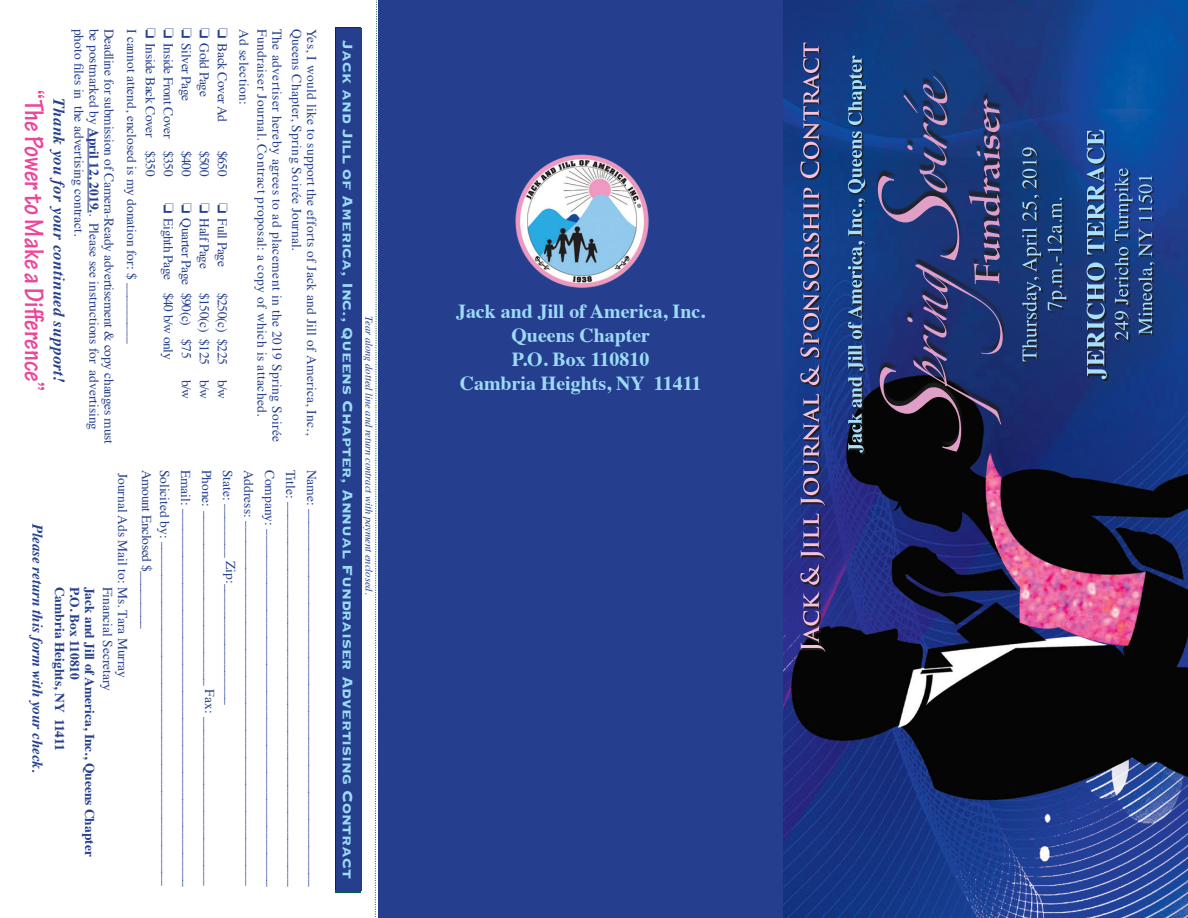
<style>
.page{position:relative;width:1188px;height:918px;background:#fff}
.page>*{position:absolute;margin:0;border:0;box-sizing:border-box;transform-origin:0 0}
.t1{font:700 condensed 28.5px "Tekton Pro";color:#ed4599}
.t2{font:700 19.95px "Times";color:#9cdcf8}
.t3{font:700 18px "Copperplate";letter-spacing:-.01em;color:#9cdcf8}
.t4{font:italic 700 16.5px "Times";letter-spacing:.03em;color:#253f8e}
.t5{font:italic 700 15px "Times";color:#253f8e}
.t6{font:13.5px/21px "Times";color:#253f8e}
.t7{font:13.5px "Times";letter-spacing:-.03em;color:#253f8e}
.t8{font:13.5px "Times";letter-spacing:.03em;color:#253f8e}
.t9{font:13.5px "Times";letter-spacing:.02em;color:#253f8e}
.t10{font:700 13.5px "Times";color:#253f8e}
.t11{font:italic 10.5px "Times";color:#253f8e}
.s1{font-weight:700}
</style>
<div class="page">
<div style="left:378px;top:0;width:423px;height:918px;background:#253f8e"></div>
<svg style="left:374px;top:0;width:3px;height:918px"></svg>
<img style="left:515px;top:154px;width:134px;height:134px">
<img style="left:783px;top:0;width:405px;height:918px">
<svg style="left:802px;top:44px;width:25px;height:609px"></svg>
<svg style="left:800px;top:43px;width:25px;height:608px;background:#444e89"></svg>
<svg style="left:1140px;top:177px;width:16px;height:159px"></svg>
<svg style="left:1138px;top:176px;width:17px;height:159px;background:#37578e"></svg>
<svg style="left:1116px;top:170px;width:18px;height:172px"></svg>
<svg style="left:1115px;top:168px;width:17px;height:172px;background:#37578b"></svg>
<svg style="left:1088px;top:131px;width:20px;height:250px"></svg>
<svg style="left:1087px;top:130px;width:20px;height:249px;background:#4c6e9a"></svg>
<svg style="left:1049px;top:199px;width:19px;height:113px"></svg>
<svg style="left:1048px;top:198px;width:18px;height:113px;background:#2e4e80"></svg>
<div style="left:1023px;top:149px;width:20px;height:214px;background:#173778"></div>
<svg style="left:1022px;top:147px;width:19px;height:214px"></svg>
<svg style="left:849px;top:57px;width:18px;height:397px"></svg>
<svg style="left:848px;top:56px;width:18px;height:397px;background:#3b5e8c"></svg>
<div style="left:876px;top:69px;width:129px;height:380px;background:#231f20;opacity:.9"></div>
<svg style="left:878px;top:76px;width:125px;height:376px;background:#2a386c"></svg>
<div style="left:335px;top:27px;width:25px;height:863px;background:#231f20"></div>
<div style="left:336px;top:28px;width:25px;height:863px;background:#253f8e"></div>
<hr style="left:88px;top:128px;width:1px;height:85px;background:#253f8e">
<p class="t6" style="left:118px;top:29px;width:417px;line-height:15px;rotate:90deg">Deadline for submission of Camera-Ready advertisement &amp; copy changes must be postmarked by <span class="s1">April 12, 2019.</span>. Please see instructions for advertising photo files in the advertising contract.</p>
<p class="t1" style="left:51px;top:90px;width:302px;rotate:90deg">“The Power to Make a Difference”</p>
<p class="t4" style="left:75px;top:98px;width:287px;rotate:90deg">Thank you for your continued support!</p>
<p class="t7" style="left:163px;top:28px;width:150px;rotate:90deg">❏ Inside Back Cover $350</p>
<p class="t7" style="left:181px;top:28px;width:150px;rotate:90deg">❏ Inside Front Cover $350</p>
<p class="t7" style="left:199px;top:28px;width:75px;rotate:90deg">❏ Silver Page</p>
<p class="t7" style="left:217px;top:28px;width:71px;rotate:90deg">❏ Gold Page</p>
<p class="t7" style="left:235px;top:28px;width:96px;rotate:90deg">❏ Back Cover Ad</p>
<p class="t6" style="left:234px;top:151px;width:27px;rotate:90deg">$650</p>
<p class="t6" style="left:143px;top:29px;width:252px;rotate:90deg">I cannot attend, enclosed is my donation for: $</p>
<p class="t8" style="left:257px;top:29px;width:78px;rotate:90deg">Ad selection:</p>
<p class="t8" style="left:275px;top:29px;width:390px;rotate:90deg">Fundraiser Journal. Contract proposal: a copy of which is attached.</p>
<p class="t8" style="left:290px;top:29px;width:415px;rotate:90deg">The advertiser hereby agrees to ad placement in the 2019 Spring Soirée</p>
<p class="t9" style="left:309px;top:29px;width:224px;rotate:90deg">Queens Chapter, Spring Soirée Journal.</p>
<p class="t9" style="left:324px;top:29px;width:408px;rotate:90deg">Yes, I would like to support the efforts of Jack and Jill of America, Inc.,</p>
<p class="t6" style="left:198px;top:151px;width:27px;rotate:90deg">$400</p>
<p class="t6" style="left:216px;top:151px;width:27px;rotate:90deg">$500</p>
<p class="t7" style="left:181px;top:203px;width:158px;rotate:90deg">❏ Eighth Page $40 b/w only</p>
<p class="t7" style="left:199px;top:203px;width:157px;rotate:90deg">❏ Quarter Page $90(c) $75</p>
<p class="t6" style="left:198px;top:380px;width:21px;rotate:90deg">b/w</p>
<p class="t7" style="left:217px;top:203px;width:68px;rotate:90deg">❏ Half Page</p>
<p class="t6" style="left:216px;top:293px;width:108px;rotate:90deg">$150(c) $125 b/w</p>
<p class="t7" style="left:235px;top:203px;width:65px;rotate:90deg">❏ Full Page</p>
<p class="t6" style="left:234px;top:293px;width:108px;rotate:90deg">$250(c) $225 b/w</p>
<p class="t6" style="left:145px;top:283px;width:62px;rotate:90deg">_________</p>
<p class="t5" style="left:52px;top:524px;width:250px;rotate:90deg">Please return this form with your check.</p>
<p class="t6" style="left:134px;top:473px;width:207px;rotate:90deg">Journal Ads Mail to: Ms. Tara Murray</p>
<p class="t10" style="left:73px;top:587px;width:166px;rotate:90deg">Cambria Heights, NY 11411</p>
<p class="t10" style="left:88px;top:587px;width:95px;rotate:90deg">P.O. Box 110810</p>
<p class="t10" style="left:103px;top:587px;width:272px;rotate:90deg">Jack and Jill of America, Inc., Queens Chapter</p>
<p class="t6" style="left:119px;top:587px;width:106px;rotate:90deg">Financial Secretary</p>
<p class="t6" style="left:200px;top:470px;width:419px;text-align:justify;rotate:90deg">Email: ________________________________________________________ Solicited by: ___________________________________________________ Amount Enclosed $_________</p>
<p class="t6" style="left:326px;top:470px;width:419px;rotate:90deg">Name: ________________________________________________________ Title: _________________________________________________________ Company: _____________________________________________________ Address: ______________________________________________________ State: ________ Zip:__________________<br>Phone: __________________________ Fax: _________________________</p>
<p class="t3" style="left:360px;top:40px;width:840px;rotate:90deg">Jack and Jill of America, Inc., Queens Chapter, Annual Fundraiser Advertising Contract</p>
<p class="t11" style="left:378px;top:316px;width:280px;rotate:90deg">Tear along dotted line and return contract with payment enclosed.</p>
<p class="t2" style="left:456px;top:292px;width:251px">Jack and Jill of America, Inc.</p>
<p class="t2" style="left:511px;top:316px;width:140px">Queens Chapter</p>
<p class="t2" style="left:512px;top:340px;width:139px">P.O. Box 110810</p>
<p class="t2" style="left:460px;top:364px;width:243px">Cambria Heights, NY 11411</p>
</div>
